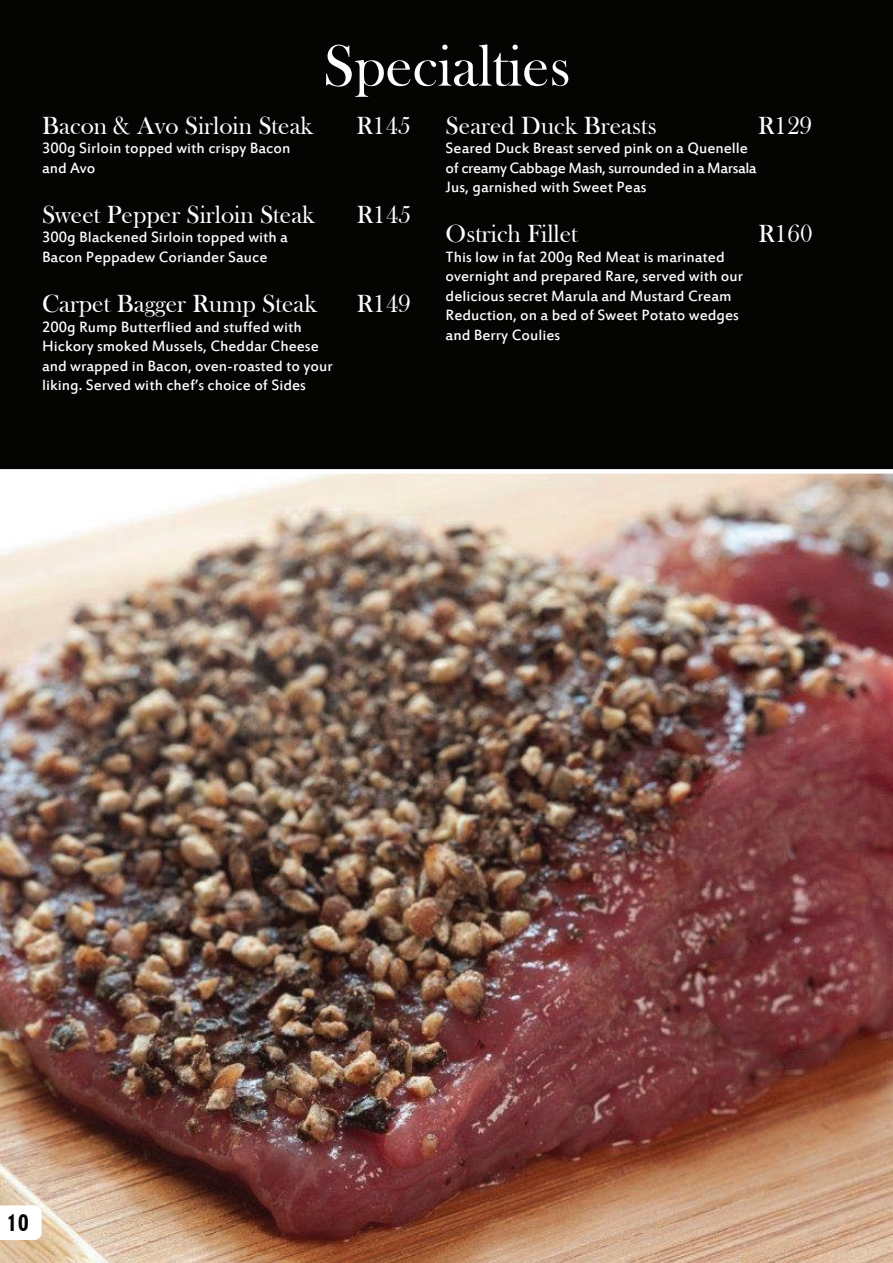
<style>
.page{position:relative;width:893px;height:1263px;background:#040503}
.page>*{position:absolute;margin:0;border:0;box-sizing:border-box;transform-origin:0 0}
.t1{font:60px "Bask Old Face";color:#fff}
.t2{font:25.5px "Bask Old Face";color:#fff}
.t3{font:22.5px "Geometric 706 BT Black Condensed B";color:#040503}
.t4{font:16.5px/19.5px "Estrangelo Edessa";color:#fff}
</style>
<div class="page">
<img style="left:0;top:469px;width:893px;height:794px">
<svg style="left:0;top:1205px;width:42px;height:35px"></svg>
<h1 class="t1" style="left:323px;top:33px;width:249px">Specialties</h1>
<h2 class="t2" style="left:42px;top:111px;width:273px">Bacon &amp; Avo Sirloin Steak</h2>
<h2 class="t2" style="left:356px;top:111px;width:56px">R145</h2>
<p class="t4" style="left:42px;top:139px;width:250px">300g Sirloin topped with crispy Bacon and Avo</p>
<h2 class="t2" style="left:42px;top:200px;width:274px">Sweet Pepper Sirloin Steak</h2>
<h2 class="t2" style="left:357px;top:200px;width:56px">R145</h2>
<p class="t4" style="left:42px;top:229px;width:247px">300g Blackened Sirloin topped with a<br>Bacon Peppadew Coriander Sauce</p>
<h2 class="t2" style="left:42px;top:290px;width:277px">Carpet Bagger Rump Steak</h2>
<h2 class="t2" style="left:357px;top:290px;width:56px">R149</h2>
<p class="t4" style="left:42px;top:318px;width:292px">200g Rump Butterflied and stuffed with Hickory smoked Mussels, Cheddar Cheese and wrapped in Bacon, oven-roasted to your liking. Served with chef’s choice of Sides</p>
<h2 class="t2" style="left:446px;top:111px;width:213px">Seared Duck Breasts</h2>
<h2 class="t2" style="left:758px;top:111px;width:56px">R129</h2>
<p class="t4" style="left:446px;top:139px;width:312px">Seared Duck Breast served pink on a Quenelle of creamy Cabbage Mash, surrounded in a Marsala<br>Jus, garnished with Sweet Peas</p>
<h2 class="t2" style="left:446px;top:220px;width:134px">Ostrich Fillet</h2>
<h2 class="t2" style="left:758px;top:220px;width:56px">R160</h2>
<p class="t4" style="left:446px;top:248px;width:299px">This low in fat 200g Red Meat is marinated overnight and prepared Rare, served with our delicious secret Marula and Mustard Cream Reduction, on a bed of Sweet Potato wedges and Berry Coulies</p>
<h3 class="t3" style="left:6px;top:1209px;width:24px">10</h3>
</div>
